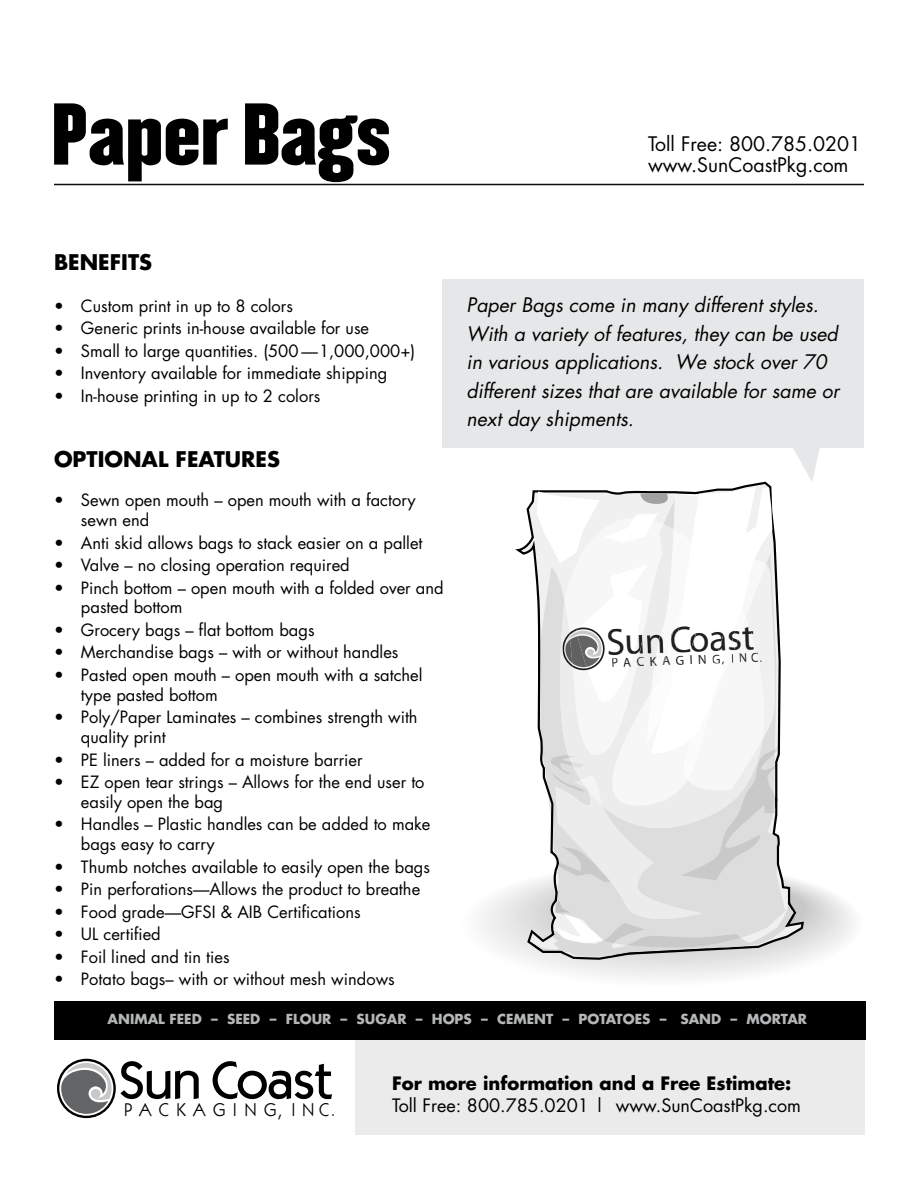
<style>
.page{position:relative;width:918px;height:1188px;background:#fff}
.page>*{position:absolute;margin:0;border:0;box-sizing:border-box;transform-origin:0 0}
.t1{font:76.5px "Champion HTF Welterweight";color:#000}
.t2{font:500 52.8px "Itc Kabel";letter-spacing:-.02em;color:#000}
.t3{font:500 37.95px "Itc Kabel";color:#202020}
.t4{font:700 21px "Futura";color:#000}
.t5{font:italic 19.5px/28.5px "Futura";color:#000}
.t6{font:19.5px/21px "Futura";color:#000}
.t7{font:18.6px "Itc Kabel";letter-spacing:.4em;color:#000}
.t8{font:18px "Futura";color:#000}
.t9{font:700 18px "Futura";color:#000}
.t10{font:16.5px/19.8px "Futura";color:#000}
.t11{font:700 13.5px "Futura";color:#b4b6b8}
.t12{font:13.35px "Itc Kabel";color:#202020}
.s1{color:#1e1e1e}
.s2{color:#1f1f1f}
</style>
<div class="page">
<div style="left:443px;top:279px;width:421px;height:169px;background:#e6e7e8"></div>
<hr style="left:54px;top:184px;width:810px;height:1px;background:#000">
<svg style="left:515px;top:502px;width:289px;height:458px"></svg>
<svg style="left:531px;top:448px;width:290px;height:509px"></svg>
<div style="left:356px;top:1040px;width:509px;height:94px;background:#ebebec"></div>
<svg style="left:57px;top:1059px;width:59px;height:59px"></svg>
<div style="left:91px;top:1089px;width:10px;height:9px;background:#c7c8ca;border-radius:50%"></div>
<div style="left:54px;top:1001px;width:811px;height:39px;background:#000"></div>
<h1 class="t1" style="left:51px;top:83px;width:341px">Paper Bags</h1>
<p class="t6" style="left:648px;top:133px;width:215px">Toll Free: 800.785.0201 www.SunCoastPkg.com</p>
<p class="t4" style="left:54px;top:247px;width:100px">BENEFITS</p>
<p class="t10" style="left:54px;top:296px;width:240px">• Custom print in up to 8 colors</p>
<p class="t10" style="left:54px;top:318px;width:317px">• Generic prints in-house available for use</p>
<p class="t10" style="left:54px;top:341px;width:363px">• Small to large quantities. (500 —1,000,000+)</p>
<p class="t10" style="left:54px;top:363px;width:335px">• Inventory available for immediate shipping</p>
<p class="t10" style="left:54px;top:386px;width:268px">• In-house printing in up to 2 colors</p>
<p class="t4" style="left:54px;top:444px;width:228px">OPTIONAL FEATURES</p>
<p class="t10" style="left:81px;top:490px;width:336px;text-indent:-27px">• Sewn open mouth – open mouth with a factory sewn end</p>
<p class="t10" style="left:54px;top:532px;width:370px">• Anti skid allows bags to stack easier on a pallet</p>
<p class="t10" style="left:54px;top:555px;width:297px">• Valve – no closing operation required</p>
<p class="t10" style="left:81px;top:577px;width:364px;text-indent:-27px">• Pinch bottom – open mouth with a folded over and pasted bottom</p>
<p class="t10" style="left:54px;top:620px;width:262px">• Grocery bags – flat bottom bags</p>
<p class="t10" style="left:54px;top:642px;width:346px">• Merchandise bags – with or without handles</p>
<p class="t10" style="left:81px;top:665px;width:343px;text-indent:-27px">• Pasted open mouth – open mouth with a satchel type pasted bottom</p>
<p class="t10" style="left:81px;top:707px;width:338px;text-indent:-27px">• Poly/Paper Laminates – combines strength with quality print</p>
<p class="t10" style="left:54px;top:749px;width:310px">• PE liners – added for a moisture barrier</p>
<p class="t10" style="left:81px;top:772px;width:345px;text-indent:-27px">• EZ open tear strings – Allows for the end user to easily open the bag</p>
<p class="t10" style="left:81px;top:814px;width:351px;text-indent:-27px">• Handles – Plastic handles can be added to make bags easy to carry</p>
<p class="t10" style="left:54px;top:856px;width:378px">• Thumb notches available to easily open the bags</p>
<p class="t10" style="left:54px;top:879px;width:368px">• Pin perforations—Allows the product to breathe</p>
<p class="t10" style="left:54px;top:901px;width:308px">• Food grade—GFSI &amp; AIB Certifications</p>
<p class="t10" style="left:54px;top:924px;width:108px">• UL certified</p>
<p class="t10" style="left:54px;top:946px;width:177px">• Foil lined and tin ties</p>
<p class="t10" style="left:54px;top:969px;width:342px">• Potato bags– with or without mesh windows</p>
<p class="t5" style="left:467px;top:291px;width:374px">Paper Bags come in many different styles.<br>With a variety of features, they can be used in various applications. We stock over 70 different sizes that are available for same or next day shipments.</p>
<h3 class="t3" style="left:606px;top:619px;width:150px;rotate:-2deg">Su<span class="s1">n</span>Coas<span class="s2">t</span></h3>
<p class="t12" style="left:611px;top:654px;width:153px;rotate:-2deg">P<span class="s2">AC</span><span class="s1">K</span><span class="s2">A</span>GING,<span class="s2">IN</span><span class="s1">C.</span></p>
<p class="t11" style="left:108px;top:1010px;width:701px">ANIMAL FEED – SEED – FLOUR – SUGAR – HOPS – CEMENT – POTATOES – SAND – MORTAR</p>
<h2 class="t2" style="left:119px;top:1049px;width:215px">Sun Coast</h2>
<p class="t7" style="left:124px;top:1099px;width:213px">PACKAGING,INC.</p>
<p class="t9" style="left:392px;top:1071px;width:401px">For more information and a Free Estimate:</p>
<p class="t8" style="left:392px;top:1093px;width:410px">Toll Free: 800.785.0201 | www.SunCoastPkg.com</p>
</div>
